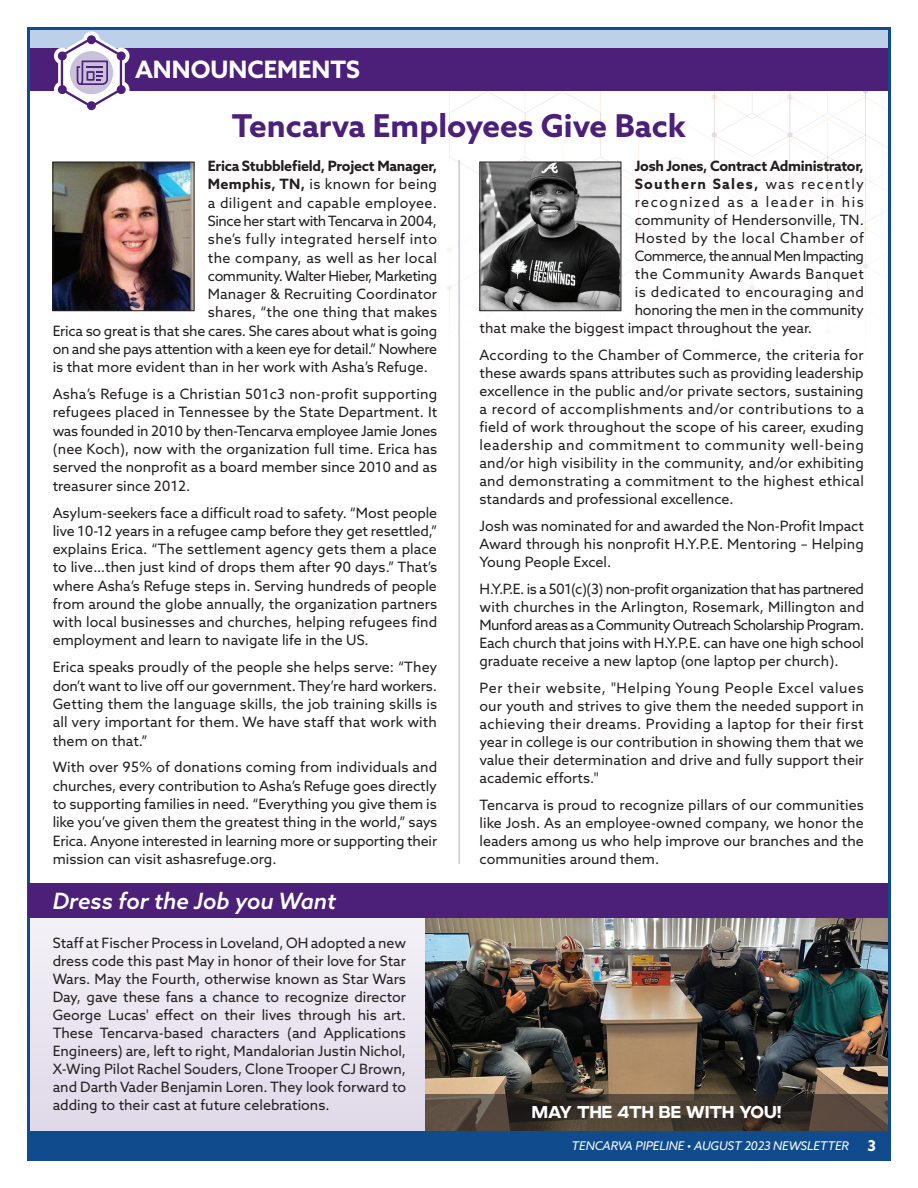
<style>
.page{position:relative;width:918px;height:1188px;background:#fff}
.page>*{position:absolute;margin:0;border:0;box-sizing:border-box;transform-origin:0 0}
.t1{font:700 31.5px "Azo Sans";color:#4c1f79}
.t2{font:700 24px "Azo Sans";color:#fff}
.t3{font:italic 500 22.5px "Azo Sans";color:#fff}
.t4{font:700 16.5px "Restore Rg";letter-spacing:.04em;color:#fff}
.t5{font:14.25px/18px "Azo Sans";color:#231f20;text-align:justify}
.t6{font:700 14.25px "Azo Sans";letter-spacing:-.02em;color:#231f20}
.t7{font:14.25px "Azo Sans";letter-spacing:-.03em;color:#231f20}
.t8{font:14.25px "Azo Sans";letter-spacing:.03em;color:#231f20}
.t9{font:14.25px "Azo Sans";letter-spacing:-.025em;color:#231f20}
.t10{font:14.25px "Azo Sans";letter-spacing:-.045em;color:#231f20}
.t11{font:14.25px "Azo Sans";letter-spacing:.025em;color:#231f20}
.t12{font:14.25px "Azo Sans";letter-spacing:.04em;color:#231f20}
.t13{font:14.25px "Azo Sans";letter-spacing:.02em;color:#231f20}
.t14{font:700 14.25px "Azo Sans";letter-spacing:.09em;color:#231f20}
.t15{font:14.25px "Azo Sans";letter-spacing:.045em;color:#231f20}
.t16{font:14.25px "Azo Sans";letter-spacing:.035em;color:#231f20}
.t17{font:14.25px "Azo Sans";letter-spacing:.1em;color:#231f20}
.t18{font:italic 12px "Azo Sans";letter-spacing:-.01em;color:#fff}
.s1{font-weight:700}
.s2{font-weight:400}
.s3{font-weight:700;font-style:normal;font-size:15px}
</style>
<div class="page">
<div style="left:28px;top:890px;width:862px;height:248px;background:#e9e5f0"></div>
<img style="left:426px;top:918px;width:461px;height:176px">
<svg style="left:426px;top:1094px;width:461px;height:37px;background:#493e33"></svg>
<img style="left:52px;top:91px;width:835px;height:315px">
<div style="left:27px;top:1131px;width:864px;height:30px;background:#0f4b8d"></div>
<div style="left:30px;top:47px;width:858px;height:44px;background:#4c1f79"></div>
<div style="left:27px;top:27px;width:864px;height:20px;background:#bdd0e9"></div>
<svg style="left:52px;top:31px;width:77px;height:84px"></svg>
<hr style="left:459px;top:160px;width:1px;height:704px;background:#b4a6ca">
<div style="left:28px;top:883px;width:860px;height:35px;background:#4c1f79"></div>
<img style="left:55px;top:164px;width:137px;height:145px">
<div style="left:53px;top:162px;width:141px;height:149px;border:1px solid #231f20"></div>
<img style="left:482px;top:164px;width:137px;height:145px">
<div style="left:480px;top:162px;width:141px;height:149px;border:1px solid #231f20"></div>
<h2 class="t2" style="left:135px;top:53px;width:226px">ANNOUNCEMENTS</h2>
<h1 class="t1" style="left:232px;top:105px;width:456px">Tencarva Employees Give Back</h1>
<p class="t6" style="left:208px;top:157px;width:231px">Erica Stubblefield, Project Manager,</p>
<p class="t13" style="left:208px;top:175px;width:231px"><span class="s1">Memphis, TN,</span> is known for being</p>
<p class="t8" style="left:208px;top:193px;width:231px">a diligent and capable employee.</p>
<p class="t7" style="left:208px;top:212px;width:231px">Since her start with Tencarva in 2004,</p>
<p class="t8" style="left:208px;top:230px;width:231px">she’s fully integrated herself into</p>
<p class="t11" style="left:208px;top:248px;width:231px">the company, as well as her local</p>
<p class="t7" style="left:208px;top:266px;width:231px">community. Walter Hieber, Marketing</p>
<p class="t5" style="left:208px;top:285px;width:231px">Manager &amp; Recruiting Coordinator</p>
<p class="t5" style="left:208px;top:303px;width:231px">shares, “the one thing that makes</p>
<p class="t5" style="left:53px;top:321px;width:386px">Erica so great is that she cares. She cares about what is going</p>
<p class="t9" style="left:53px;top:340px;width:386px">on and she pays attention with a keen eye for detail.” Nowhere</p>
<p class="t5" style="left:53px;top:358px;width:377px">is that more evident than in her work with Asha’s Refuge.</p>
<p class="t5" style="left:53px;top:385px;width:386px">Asha’s Refuge is a Christian 501c3 non-profit supporting refugees placed in Tennessee by the State Department. It was founded in 2010 by then-Tencarva employee Jamie Jones (nee Koch), now with the organization full time. Erica has served the nonprofit as a board member since 2010 and as treasurer since 2012.</p>
<p class="t5" style="left:53px;top:503px;width:386px">Asylum-seekers face a difficult road to safety. “Most people live 10-12 years in a refugee camp before they get resettled,” explains Erica. “The settlement agency gets them a place to live…then just kind of drops them after 90 days.” That’s where Asha’s Refuge steps in. Serving hundreds of people from around the globe annually, the organization partners with local businesses and churches, helping refugees find employment and learn to navigate life in the US.</p>
<p class="t5" style="left:53px;top:658px;width:386px">Erica speaks proudly of the people she helps serve: “They don’t want to live off our government. They’re hard workers.<br>Getting them the language skills, the job training skills is all very important for them. We have staff that work with them on that.”</p>
<p class="t5" style="left:53px;top:758px;width:386px">With over 95% of donations coming from individuals and churches, every contribution to Asha’s Refuge goes directly to supporting families in need. “Everything you give them is like you’ve given them the greatest thing in the world,” says Erica. Anyone interested in learning more or supporting their mission can visit ashasrefuge.org.</p>
<p class="t6" style="left:635px;top:156px;width:231px">Josh Jones, Contract Administrator,</p>
<p class="t14" style="left:635px;top:174px;width:231px">Southern Sales, <span class="s2">was recently</span></p>
<p class="t17" style="left:635px;top:193px;width:231px">recognized as a leader in his</p>
<p class="t5" style="left:635px;top:211px;width:231px">community of Hendersonville, TN.</p>
<p class="t15" style="left:635px;top:229px;width:231px">Hosted by the local Chamber of</p>
<p class="t10" style="left:635px;top:247px;width:231px">Commerce, the annual Men Impacting</p>
<p class="t16" style="left:635px;top:265px;width:231px">the Community Awards Banquet</p>
<p class="t12" style="left:635px;top:283px;width:231px">is dedicated to encouraging and</p>
<p class="t5" style="left:635px;top:301px;width:231px">honoring the men in the community</p>
<p class="t5" style="left:480px;top:319px;width:334px">that make the biggest impact throughout the year.</p>
<p class="t5" style="left:480px;top:346px;width:386px">According to the Chamber of Commerce, the criteria for these awards spans attributes such as providing leadership excellence in the public and/or private sectors, sustaining a record of accomplishments and/or contributions to a field of work throughout the scope of his career, exuding leadership and commitment to community well-being and/or high visibility in the community, and/or exhibiting and demonstrating a commitment to the highest ethical standards and professional excellence.</p>
<p class="t5" style="left:480px;top:517px;width:386px">Josh was nominated for and awarded the Non-Profit Impact Award through his nonprofit H.Y.P.E. Mentoring – Helping Young People Excel.</p>
<p class="t5" style="left:480px;top:580px;width:386px">H.Y.P.E. is a 501(c)(3) non-profit organization that has partnered with churches in the Arlington, Rosemark, Millington and Munford areas as a Community Outreach Scholarship Program.<br>Each church that joins with H.Y.P.E. can have one high school graduate receive a new laptop (one laptop per church).</p>
<p class="t5" style="left:480px;top:678px;width:386px">Per their website, "Helping Young People Excel values our youth and strives to give them the needed support in achieving their dreams. Providing a laptop for their first year in college is our contribution in showing them that we value their determination and drive and fully support their academic efforts."</p>
<p class="t5" style="left:480px;top:795px;width:386px">Tencarva is proud to recognize pillars of our communities like Josh. As an employee-owned company, we honor the leaders among us who help improve our branches and the communities around them.</p>
<h3 class="t3" style="left:53px;top:886px;width:285px">Dress for the Job you Want</h3>
<p class="t5" style="left:53px;top:933px;width:355px">Staff at Fischer Process in Loveland, OH adopted a new dress code this past May in honor of their love for Star Wars. May the Fourth, otherwise known as Star Wars Day, gave these fans a chance to recognize director George Lucas' effect on their lives through his art.<br>These Tencarva-based characters (and Applications Engineers) are, left to right, Mandalorian Justin Nichol, X-Wing Pilot Rachel Souders, Clone Trooper CJ Brown, and Darth Vader Benjamin Loren. They look forward to adding to their cast at future celebrations.</p>
<p class="t4" style="left:532px;top:1102px;width:251px">MAY THE 4TH BE WITH YOU!</p>
<p class="t18" style="left:572px;top:1138px;width:306px">TENCARVA PIPELINE • AUGUST 2023 NEWSLETTER <span class="s3">3</span></p>
</div>
